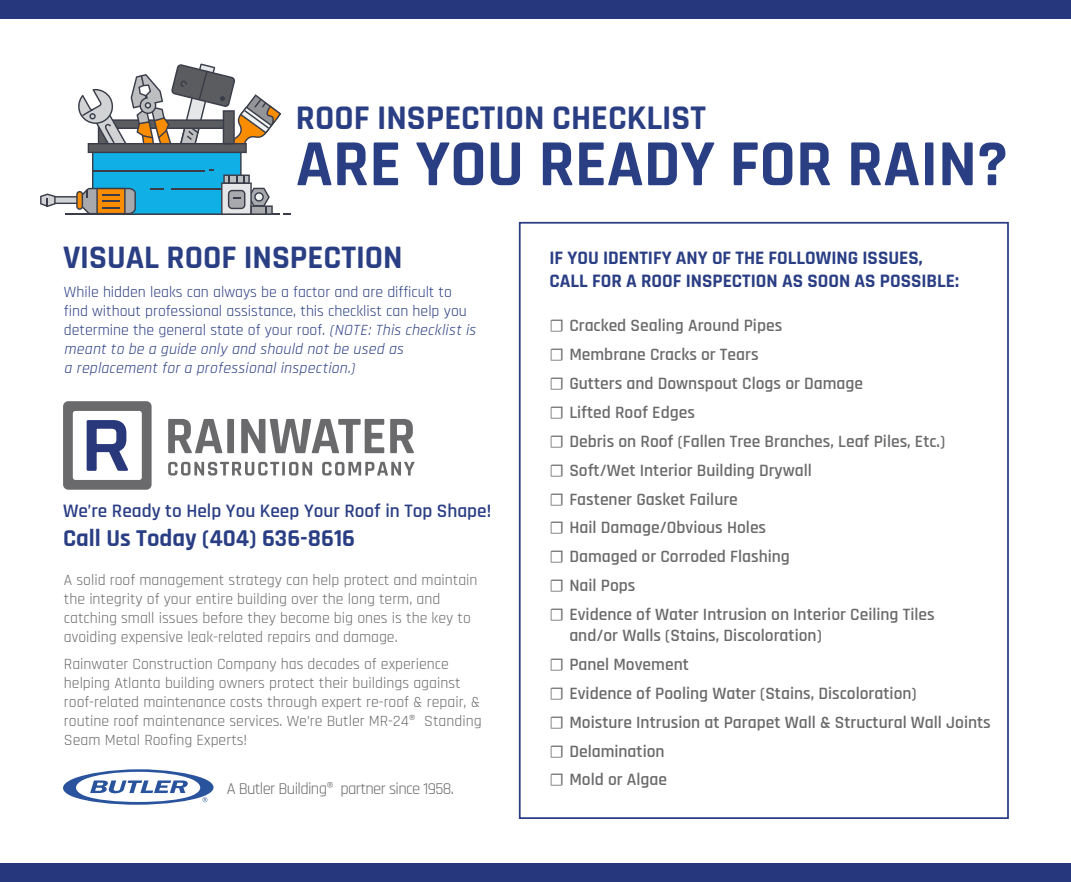
<style>
.page{position:relative;width:1071px;height:882px;background:#fff}
.page>*{position:absolute;margin:0;border:0;box-sizing:border-box;transform-origin:0 0}
.t1{font:700 66.5px "Rajdhani";color:#2a3e84}
.t2{font:700 35px "Rajdhani";color:#2a3e84}
.t3{font:700 33.25px "Rajdhani";color:#2a3e84}
.t4{font:700 24.5px "Rajdhani";color:#2a3e84}
.t5{font:700 19.25px/23.1px "Rajdhani";color:#2a3e84}
.t6{font:600 19.25px "Rajdhani";color:#2a3e84}
.t7{font:600 17.5px/28.9px "Rajdhani";color:#6a6a6c}
.t8{font:16.62px "Rajdhani";letter-spacing:-.04em;color:#6a6a6c}
.t9{font:15.75px/18.9px "Rajdhani";color:#6a6a6c}
.t10{font:15.75px/18.9px "Rajdhani";color:#2a3e84}
.s1{font-style:italic}
.s2{font-family:"Minion Pro";font-weight:400}
</style>
<div class="page">
<div style="left:0;top:863px;width:1071px;height:19px;background:#27377d"></div>
<svg style="left:63px;top:769px;width:151px;height:36px"></svg>
<svg style="left:40px;top:64px;width:250px;height:151px"></svg>
<div style="left:519px;top:222px;width:490px;height:597px;border:2px solid #2a3e84"></div>
<svg style="left:63px;top:401px;width:89px;height:89px"></svg>
<svg style="left:168px;top:419px;width:54px;height:34px"></svg>
<div style="left:227px;top:419px;width:7px;height:34px;background:#6a6a6c"></div>
<svg style="left:241px;top:419px;width:143px;height:34px"></svg>
<svg style="left:390px;top:419px;width:24px;height:34px"></svg>
<svg style="left:168px;top:462px;width:111px;height:14px"></svg>
<hr style="left:282px;top:462px;width:3px;height:14px;background:#6a6a6c">
<svg style="left:289px;top:462px;width:23px;height:14px"></svg>
<svg style="left:322px;top:462px;width:93px;height:14px"></svg>
<div style="left:0;top:0;width:1071px;height:19px;background:#27377d"></div>
<h2 class="t2" style="left:296px;top:97px;width:411px">ROOF INSPECTION CHECKLIST</h2>
<h1 class="t1" style="left:296px;top:123px;width:714px">ARE YOU READY FOR RAIN?</h1>
<h3 class="t3" style="left:63px;top:237px;width:341px">VISUAL ROOF INSPECTION</h3>
<p class="t10" style="left:64px;top:283px;width:417px">While hidden leaks can always be a factor and are difficult to find without professional assistance, this checklist can help you determine the general state of your roof. <span class="s1">(NOTE:This checklistis meantto be a guide only and should notbe used as<br>a replacementfora professionalinspection.)</span></p>
<p class="t6" style="left:63px;top:499px;width:430px">We’re Ready to Help You Keep Your Roof in Top Shape!</p>
<h3 class="t4" style="left:63px;top:523px;width:294px">Call Us Today (404) 636-8616</h3>
<p class="t9" style="left:64px;top:572px;width:415px">A solid roof management strategy can help protect and maintain the integrity of your entire building over the long term, and catching small issues before they become big ones is the key to avoiding expensive leak-related repairs and damage.</p>
<p class="t9" style="left:64px;top:655px;width:419px">Rainwater Construction Company has decades of experience helping Atlanta building owners protect their buildings against roof-related maintenance costs through expert re-roof &amp; repair, &amp; routine roof maintenance services. We’re Butler MR-24® Standing Seam Metal Roofing Experts!</p>
<p class="t8" style="left:227px;top:779px;width:229px">A Butler Building® partner since 1958.</p>
<p class="t5" style="left:549px;top:247px;width:411px">IF YOU IDENTIFY ANY OF THE FOLLOWING ISSUES,<br>CALL FOR A ROOF INSPECTION AS SOON AS POSSIBLE:</p>
<p class="t7" style="left:549px;top:312px;width:397px"><span class="s2">☐</span> Cracked Sealing Around Pipes<br><span class="s2">☐</span> Membrane Cracks or Tears<br><span class="s2">☐</span> Gutters and Downspout Clogs or Damage<br><span class="s2">☐</span> Lifted Roof Edges<br><span class="s2">☐</span> Debris on Roof (Fallen Tree Branches, Leaf Piles, Etc.) <span class="s2">☐</span> Soft/Wet Interior Building Drywall<br><span class="s2">☐</span> Fastener Gasket Failure<br><span class="s2">☐</span> Hail Damage/Obvious Holes<br><span class="s2">☐</span> Damaged or Corroded Flashing<br><span class="s2">☐</span> Nail Pops<br><span class="s2">☐</span> Evidence of Water Intrusion on Interior Ceiling Tiles</p>
<p class="t7" style="left:549px;top:622px;width:443px;text-indent:20px">and/or Walls (Stains, Discoloration)<br><span class="s2">☐</span> Panel Movement<br><span class="s2">☐</span> Evidence of Pooling Water (Stains, Discoloration)<br><span class="s2">☐</span> Moisture Intrusion at Parapet Wall &amp; Structural Wall Joints <span class="s2">☐</span> Delamination<br><span class="s2">☐</span> Mold or Algae</p>
</div>
